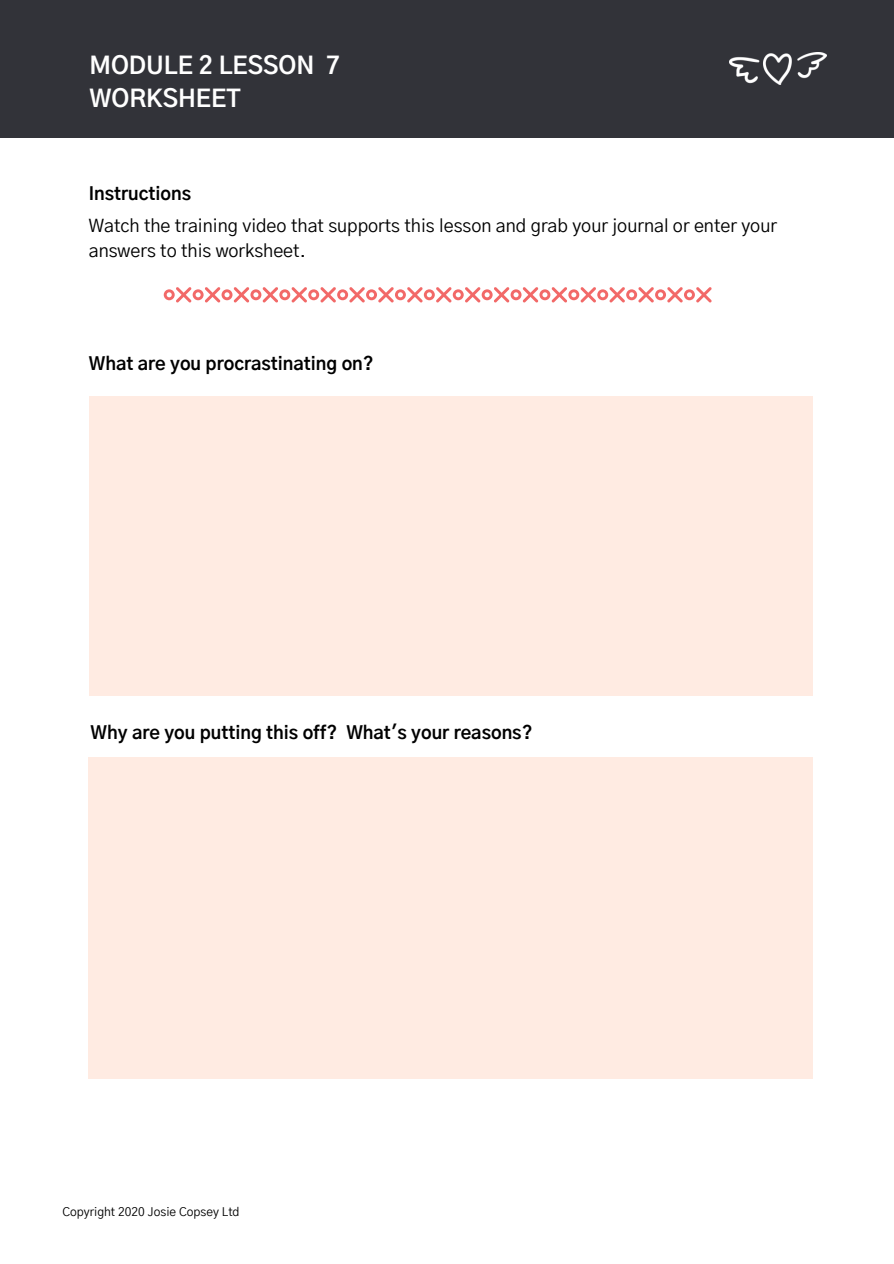
<style>
.page{position:relative;width:894px;height:1264px;background:#fff}
.page>*{position:absolute;margin:0;border:0;box-sizing:border-box;transform-origin:0 0}
.t1{font:700 24px/32.7px "Gothic A1";color:#fff}
.t2{font:18px/24.8px "Gothic A1";color:#000}
.t3{font:700 18px "Gothic A1";color:#000}
.t4{font:12px "Gothic A1";color:#000}
</style>
<div class="page">
<div style="left:0;top:0;width:893px;height:138px;background:#323339"></div>
<img style="left:729px;top:53px;width:97px;height:31px">
<div style="left:89px;top:396px;width:723px;height:299px;background:#ffebe2"></div>
<svg style="left:164px;top:287px;width:547px;height:15px"></svg>
<div style="left:89px;top:756px;width:723px;height:322px;background:#ffebe2"></div>
<h1 class="t1" style="left:89px;top:51px;width:252px">MODULE 2 LESSON 7<br>WORKSHEET</h1>
<p class="t3" style="left:89px;top:186px;width:104px">Instructions</p>
<p class="t2" style="left:89px;top:214px;width:689px">Watch the training video that supports this lesson and grab your journal or enter your answers to this worksheet.</p>
<p class="t3" style="left:89px;top:355px;width:286px">What are you procrastinating on?</p>
<p class="t3" style="left:90px;top:725px;width:443px">Why are you putting this off? What's your reasons?</p>
<p class="t4" style="left:62px;top:1206px;width:179px">Copyright 2020 Josie Copsey Ltd</p>
</div>
